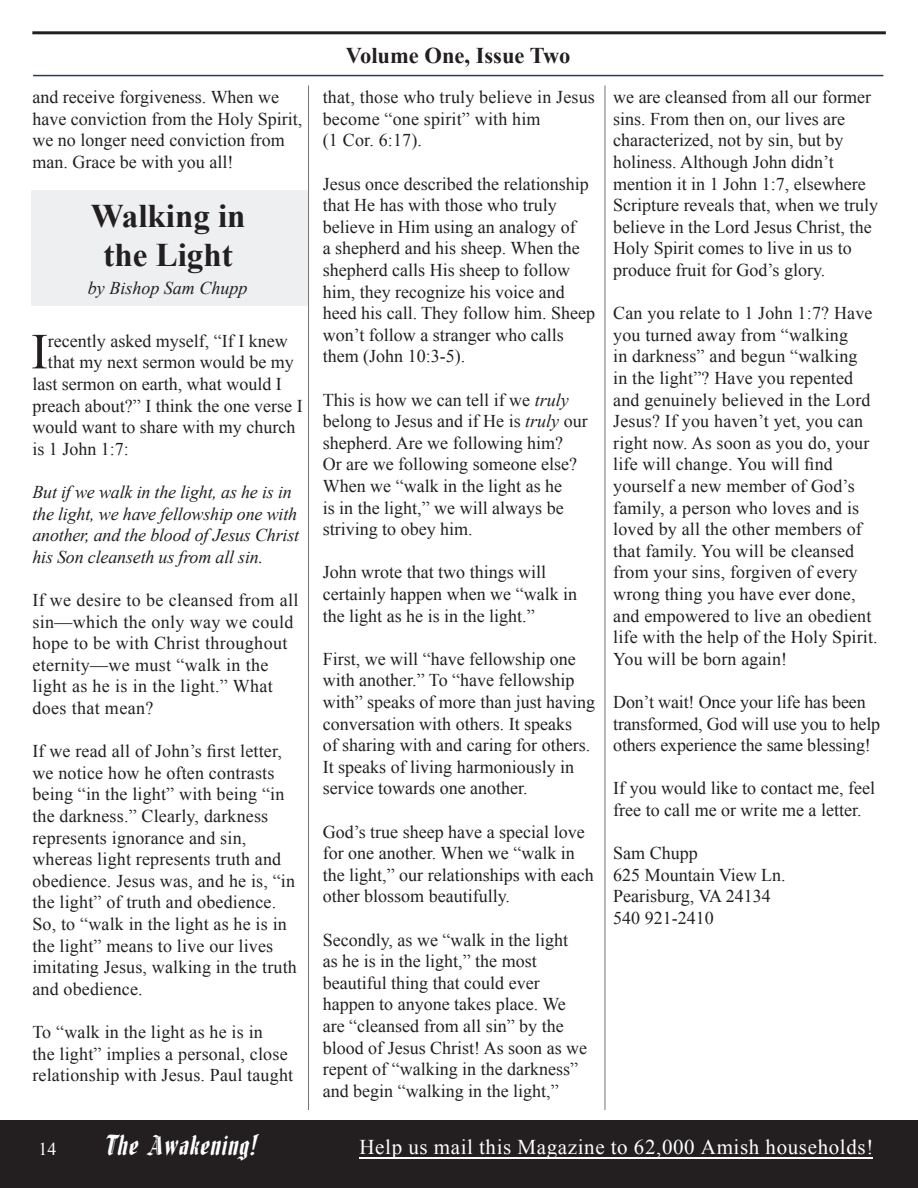
<style>
.page{position:relative;width:918px;height:1188px;background:#fff}
.page>*{position:absolute;margin:0;border:0;box-sizing:border-box;transform-origin:0 0}
.t1{font:50.55px "Times New Roman";color:#231f20}
.t2{font:700 33px "Times New Roman";color:#231f20}
.t3{font:italic 30px "Fenwick Woodtype";color:#fff}
.t4{font:700 22.5px "Times New Roman";color:#231f20}
.t5{font:21px "Times New Roman";letter-spacing:.03em;color:#fff}
.t6{font:18px/21.6px "Times New Roman";color:#231f20}
.t7{font:18px/21.6px "Times New Roman";letter-spacing:.02em;color:#231f20}
.t8{font:italic 18px/21.6px "Times New Roman";letter-spacing:-.01em;color:#231f20}
.t9{font:18px "Times New Roman";color:#fff}
.s1{font-style:italic}
</style>
<div class="page">
<div style="left:0;top:1121px;width:918px;height:67px;background:#231f20"></div>
<hr style="left:32px;top:31px;width:854px;height:3px;background:#231f20">
<div style="left:31px;top:190px;width:277px;height:116px;background:#edeff0"></div>
<hr style="left:33px;top:75px;width:850px;height:1px;background:#293c4f">
<hr style="left:308px;top:86px;width:1px;height:1024px;background:#737473">
<hr style="left:605px;top:86px;width:1px;height:1024px;background:#737473">
<hr style="left:360px;top:1157px;width:513px;height:1px;background:#fff">
<p class="t6" style="left:32px;top:86px;width:271px">and receive forgiveness. When we have conviction from the Holy Spirit, we no longer need conviction from man. Grace be with you all!</p>
<p class="t2" style="left:91px;top:193px;width:156px">Walking in</p>
<p class="t2" style="left:104px;top:232px;width:131px">the Light</p>
<p class="t8" style="left:88px;top:277px;width:161px">by Bishop Sam Chupp</p>
<p class="t1" style="left:31px;top:317px;width:18px">I</p>
<p class="t6" style="left:48px;top:330px;width:241px">recently asked myself, “If I knew</p>
<p class="t6" style="left:48px;top:351px;width:247px">that my next sermon would be my</p>
<p class="t6" style="left:32px;top:373px;width:251px">last sermon on earth, what would I</p>
<p class="t6" style="left:32px;top:395px;width:272px">preach about?” I think the one verse I</p>
<p class="t6" style="left:32px;top:416px;width:264px">would want to share with my church</p>
<p class="t6" style="left:32px;top:438px;width:98px">is 1 John 1:7:</p>
<p class="t8" style="left:32px;top:481px;width:268px">But if we walk in the light, as he is in the light, we have fellowship one with another, and the blood of Jesus Christ his Son cleanseth us from all sin.</p>
<p class="t7" style="left:32px;top:589px;width:268px">If we desire to be cleansed from all sin—which the only way we could hope to be with Christ throughout eternity—we must “walk in the light as he is in the light.” What does that mean?</p>
<p class="t6" style="left:32px;top:740px;width:266px">If we read all of John’s first letter, we notice how he often contrasts being “in the light” with being “in the darkness.” Clearly, darkness represents ignorance and sin, whereas light represents truth and obedience. Jesus was, and he is, “in the light” of truth and obedience.<br>So, to “walk in the light as he is in the light” means to live our lives imitating Jesus, walking in the truth and obedience.</p>
<p class="t6" style="left:32px;top:1021px;width:262px">To “walk in the light as he is in<br>the light” implies a personal, close relationship with Jesus. Paul taught</p>
<p class="t4" style="left:346px;top:40px;width:226px">Volume One, Issue Two</p>
<p class="t6" style="left:323px;top:86px;width:274px">that, those who truly believe in Jesus become “one spirit” with him</p>
<p class="t6" style="left:323px;top:129px;width:101px">(1 Cor. 6:17).</p>
<p class="t6" style="left:323px;top:173px;width:274px">Jesus once described the relationship that He has with those who truly believe in Him using an analogy of<br>a shepherd and his sheep. When the shepherd calls His sheep to follow him, they recognize his voice and heed his call. They follow him. Sheep won’t follow a stranger who calls them (John 10:3-5).</p>
<p class="t6" style="left:323px;top:389px;width:266px">This is how we can tell if we <span class="s1">truly </span>belong to Jesus and if He is <span class="s1">truly</span> our shepherd. Are we following him?<br>Or are we following someone else?<br>When we “walk in the light as he<br>is in the light,” we will always be striving to obey him.</p>
<p class="t6" style="left:323px;top:561px;width:256px">John wrote that two things will certainly happen when we “walk in the light as he is in the light.”</p>
<p class="t6" style="left:323px;top:648px;width:274px">First, we will “have fellowship one with another.” To “have fellowship with” speaks of more than just having conversation with others. It speaks<br>of sharing with and caring for others.<br>It speaks of living harmoniously in service towards one another.</p>
<p class="t6" style="left:323px;top:821px;width:272px">God’s true sheep have a special love for one another. When we “walk in the light,” our relationships with each other blossom beautifully.</p>
<p class="t6" style="left:323px;top:929px;width:266px">Secondly, as we “walk in the light as he is in the light,” the most beautiful thing that could ever happen to anyone takes place. We are “cleansed from all sin” by the blood of Jesus Christ! As soon as we repent of “walking in the darkness” and begin “walking in the light,”</p>
<p class="t6" style="left:613px;top:86px;width:266px">we are cleansed from all our former sins. From then on, our lives are characterized, not by sin, but by holiness. Although John didn’t mention it in 1 John 1:7, elsewhere Scripture reveals that, when we truly believe in the Lord Jesus Christ, the Holy Spirit comes to live in us to produce fruit for God’s glory.</p>
<p class="t6" style="left:613px;top:302px;width:266px">Can you relate to 1 John 1:7? Have you turned away from “walking<br>in darkness” and begun “walking<br>in the light”? Have you repented and genuinely believed in the Lord<br>Jesus? If you haven’t yet, you can right now. As soon as you do, your life will change. You will find yourself a new member of God’s family, a person who loves and is loved by all the other members of that family. You will be cleansed from your sins, forgiven of every wrong thing you have ever done, and empowered to live an obedient life with the help of the Holy Spirit.<br>You will be born again!</p>
<p class="t6" style="left:613px;top:691px;width:268px">Don’t wait! Once your life has been transformed, God will use you to help others experience the same blessing!</p>
<p class="t6" style="left:613px;top:777px;width:263px">If you would like to contact me, feel free to call me or write me a letter.</p>
<p class="t6" style="left:613px;top:842px;width:86px">Sam Chupp</p>
<p class="t6" style="left:613px;top:864px;width:174px">625 Mountain View Ln.</p>
<p class="t6" style="left:613px;top:885px;width:159px">Pearisburg, VA 24134</p>
<p class="t6" style="left:613px;top:907px;width:102px">540 921-2410</p>
<p class="t3" style="left:103px;top:1128px;width:162px">The Awakening!</p>
<p class="t9" style="left:38px;top:1137px;width:19px">14</p>
<p class="t5" style="left:360px;top:1133px;width:515px">Help us mail this Magazine to 62,000 Amish households!</p>
</div>
